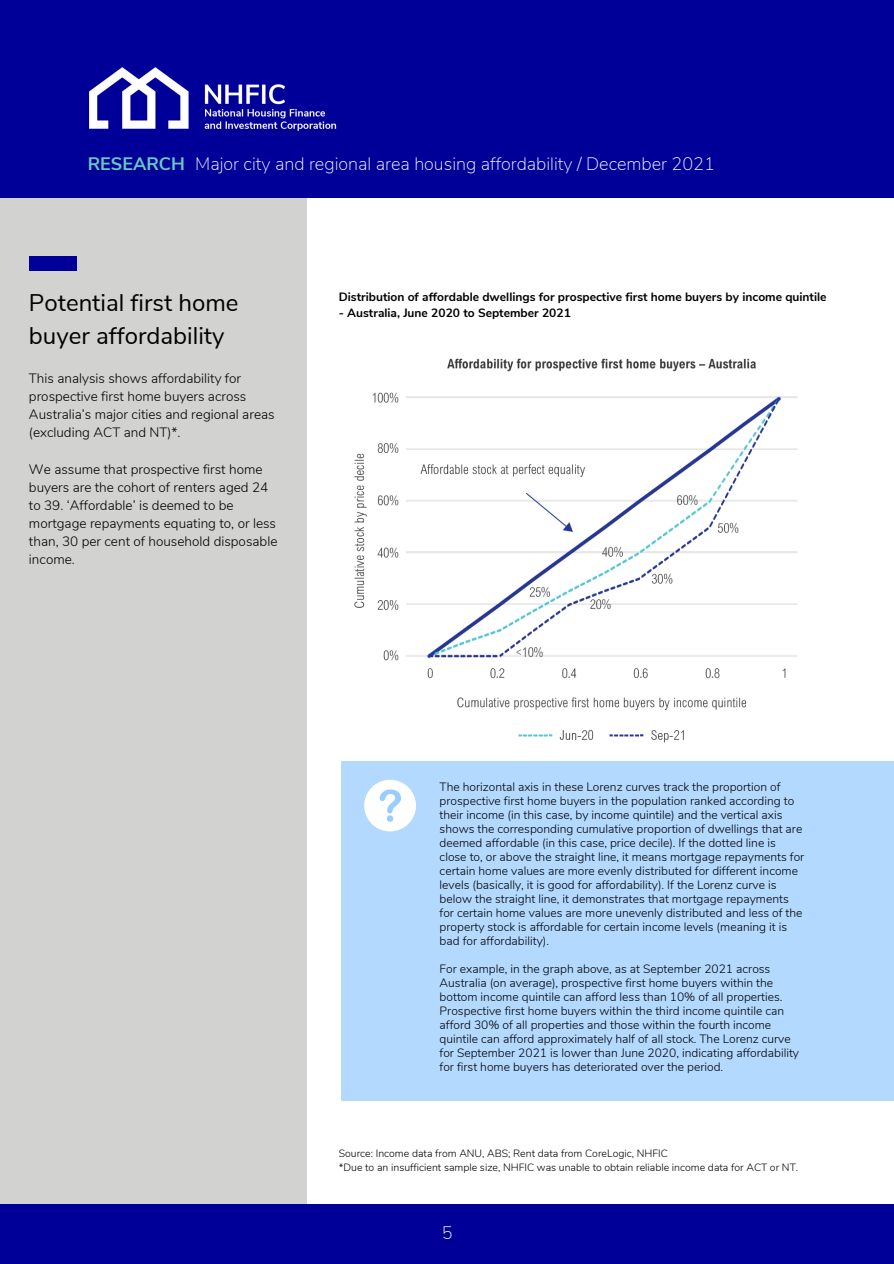
<style>
.page{position:relative;width:894px;height:1264px;background:#fff}
.page>*{position:absolute;margin:0;border:0;box-sizing:border-box;transform-origin:0 0}
.t1{font:24px/32.7px "Nunito Sans";color:#000}
.t2{font:200 18px "Nunito Sans";color:#fff}
.t3{font:700 18px "Nunito Sans";color:#66ccc0}
.t4{font:300 13.5px/18px "Nunito";color:#000}
.t5{font:300 12px/14px "Nunito";color:#000}
.t6{font:700 12px "Nunito Sans";color:#000}
.t7{font:300 10.5px "Nunito";color:#000}
</style>
<div class="page">
<div style="left:0;top:193px;width:306px;height:1070px;background:#d2d2d0"></div>
<div style="left:29px;top:256px;width:47px;height:15px;background:#009"></div>
<div style="left:0;top:0;width:893px;height:197px;background:#009"></div>
<img style="left:89px;top:67px;width:248px;height:64px">
<div style="left:0;top:1203px;width:893px;height:60px;background:#009"></div>
<img style="left:354px;top:358px;width:444px;height:385px">
<div style="left:341px;top:761px;width:552px;height:339px;background:#b3d9ff"></div>
<div style="left:364px;top:779px;width:52px;height:52px;background:#fff;border-radius:50%"></div>
<svg style="left:379px;top:789px;width:22px;height:32px"></svg>
<p class="t3" style="left:88px;top:151px;width:99px">RESEARCH</p>
<p class="t2" style="left:195px;top:151px;width:521px">Major city and regional area housing affordability / December 2021</p>
<p class="t1" style="left:29px;top:287px;width:211px">Potential first home buyer affordability</p>
<p class="t6" style="left:339px;top:288px;width:489px">Distribution of affordable dwellings for prospective first home buyers by income quintile</p>
<p class="t6" style="left:339px;top:304px;width:233px">- Australia, June 2020 to September 2021</p>
<p class="t4" style="left:29px;top:370px;width:247px">This analysis shows affordability for prospective first home buyers across Australia’s major cities and regional areas (excluding ACT and NT)*.</p>
<p class="t4" style="left:29px;top:460px;width:250px">We assume that prospective first home buyers are the cohort of renters aged 24 to 39. ‘Affordable’ is deemed to be mortgage repayments equating to, or less than, 30 per cent of household disposable income.</p>
<p class="t5" style="left:439px;top:779px;width:366px">The horizontal axis in these Lorenz curves track the proportion of prospective first home buyers in the population ranked according to their income (in this case, by income quintile) and the vertical axis shows the corresponding cumulative proportion of dwellings that are deemed affordable (in this case, price decile). If the dotted line is close to, or above the straight line, it means mortgage repayments for certain home values are more evenly distributed for different income levels (basically, it is good for affordability). If the Lorenz curve is below the straight line, it demonstrates that mortgage repayments for certain home values are more unevenly distributed and less of the property stock is affordable for certain income levels (meaning it is bad for affordability).</p>
<p class="t5" style="left:439px;top:962px;width:361px">For example, in the graph above, as at September 2021 across Australia (on average), prospective first home buyers within the bottom income quintile can afford less than 10% of all properties.<br>Prospective first home buyers within the third income quintile can afford 30% of all properties and those within the fourth income quintile can afford approximately half of all stock. The Lorenz curve for September 2021 is lower than June 2020, indicating affordability for first home buyers has deteriorated over the period.</p>
<p class="t7" style="left:339px;top:1146px;width:330px">Source: Income data from ANU, ABS; Rent data from CoreLogic, NHFIC</p>
<p class="t7" style="left:339px;top:1160px;width:461px">*Due to an insufficient sample size, NHFIC was unable to obtain reliable income data for ACT or NT.</p>
<p class="t2" style="left:441px;top:1221px;width:12px">5</p>
</div>
